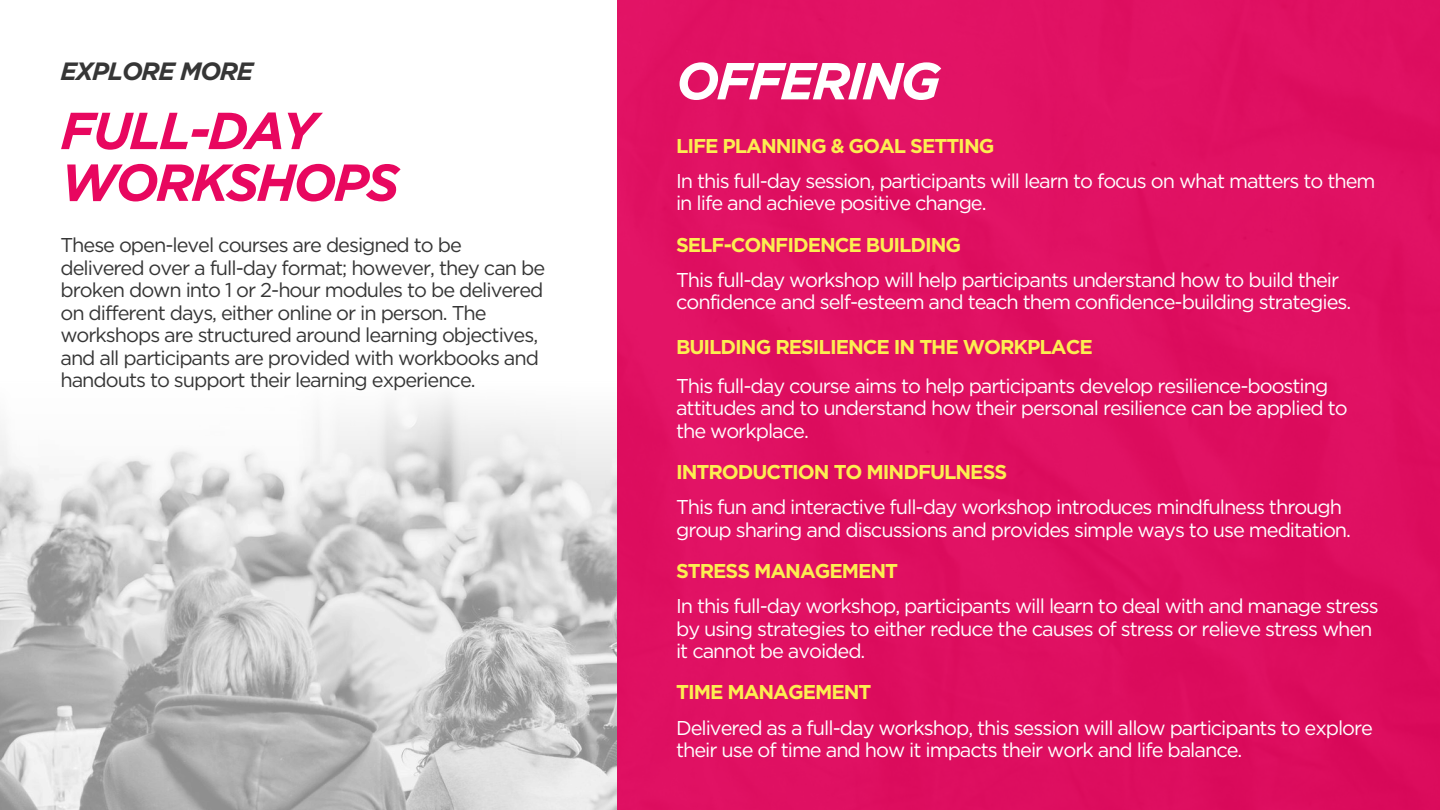
<style>
.page{position:relative;width:1440px;height:810px;background:#fff}
.page>*{position:absolute;margin:0;border:0;box-sizing:border-box;transform-origin:0 0}
.t1{font:italic 700 52px/51.8px "Gotham";letter-spacing:-.05em;color:#e8075f}
.t2{font:italic 700 52px "Gotham";letter-spacing:-.05em;color:#fff}
.t3{font:italic 700 25px "Gotham";letter-spacing:-.05em;color:#363636}
.t4{font:20px/22.5px "Gotham";letter-spacing:-.05em;color:#fff}
.t5{font:20px/22.5px "Gotham";letter-spacing:-.05em;color:#363636}
.t6{font:700 20px "Gotham";letter-spacing:-.05em;color:#fcee51}
</style>
<div class="page">
<img style="left:0;top:491px;width:617px;height:319px">
<svg style="left:0;top:396px;width:617px;height:95px;fill:#f5f5f5"></svg>
<div style="left:617px;top:0;width:823px;height:810px;background:#df1062"></div>
<p class="t3" style="left:60px;top:56px;width:194px">EXPLORE MORE</p>
<h1 class="t1" style="left:60px;top:105px;width:340px">FULL-DAY<br>WORKSHOPS</h1>
<p class="t5" style="left:60px;top:234px;width:486px">These open-level courses are designed to be delivered over a full-day format; however, they can be broken down into 1 or 2-hour modules to be delivered on different days, either online or in person. The workshops are structured around learning objectives, and all participants are provided with workbooks and handouts to support their learning experience.</p>
<h1 class="t2" style="left:676px;top:49px;width:266px">OFFERING</h1>
<p class="t6" style="left:676px;top:133px;width:320px">LIFE PLANNING &amp; GOAL SETTING</p>
<p class="t4" style="left:676px;top:169px;width:701px">In this full-day session, participants will learn to focus on what matters to them in life and achieve positive change.</p>
<p class="t6" style="left:676px;top:232px;width:287px">SELF-CONFIDENCE BUILDING</p>
<p class="t4" style="left:676px;top:268px;width:677px">This full-day workshop will help participants understand how to build their confidence and self-esteem and teach them confidence-building strategies.</p>
<p class="t6" style="left:676px;top:335px;width:418px">BUILDING RESILIENCE IN THE WORKPLACE</p>
<p class="t4" style="left:676px;top:374px;width:673px">This full-day course aims to help participants develop resilience-boosting attitudes and to understand how their personal resilience can be applied to the workplace.</p>
<p class="t6" style="left:676px;top:460px;width:333px">INTRODUCTION TO MINDFULNESS</p>
<p class="t4" style="left:676px;top:496px;width:677px">This fun and interactive full-day workshop introduces mindfulness through group sharing and discussions and provides simple ways to use meditation.</p>
<p class="t6" style="left:676px;top:559px;width:224px">STRESS MANAGEMENT</p>
<p class="t4" style="left:676px;top:595px;width:704px">In this full-day workshop, participants will learn to deal with and manage stress by using strategies to either reduce the causes of stress or relieve stress when it cannot be avoided.</p>
<p class="t6" style="left:676px;top:680px;width:197px">TIME MANAGEMENT</p>
<p class="t4" style="left:676px;top:716px;width:699px">Delivered as a full-day workshop, this session will allow participants to explore their use of time and how it impacts their work and life balance.</p>
</div>
